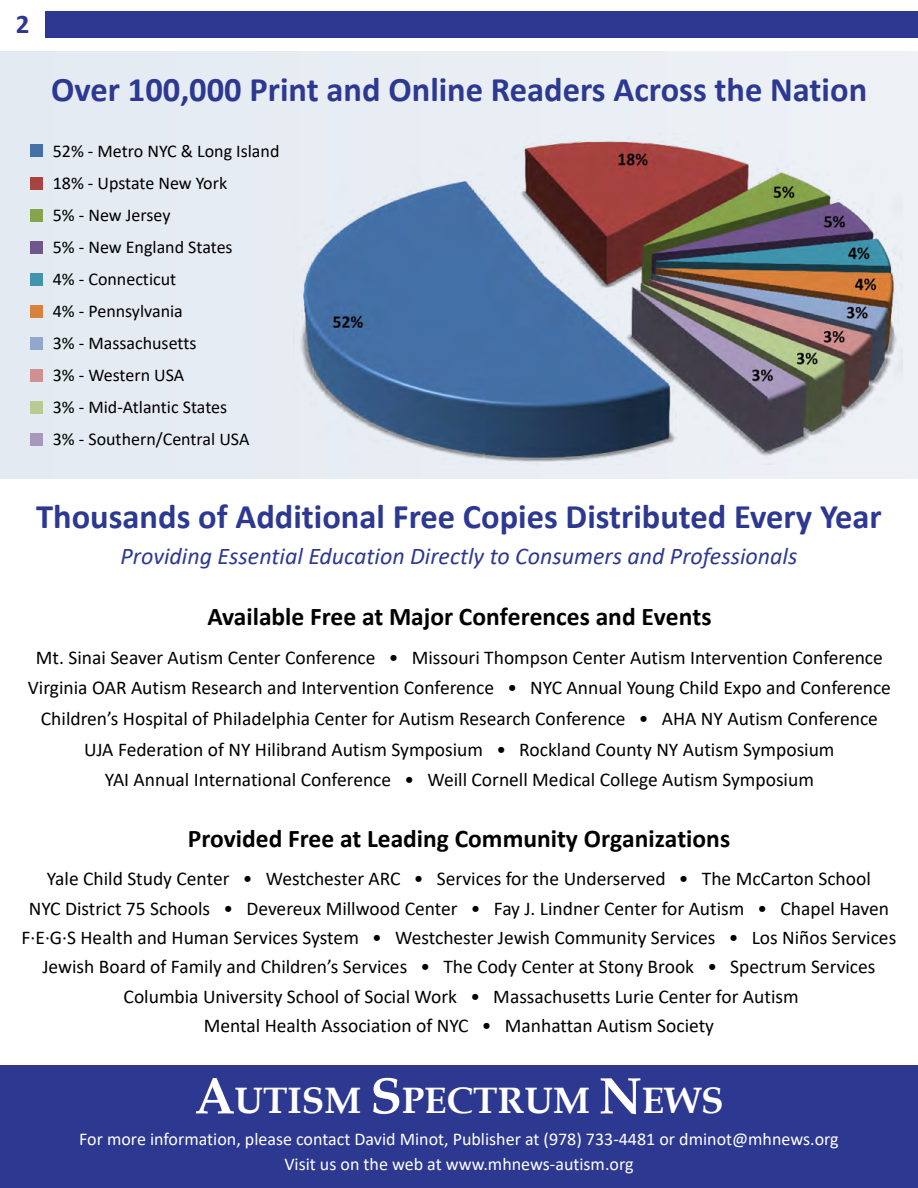
<style>
.page{position:relative;width:918px;height:1188px;background:#fff}
.page>*{position:absolute;margin:0;border:0;box-sizing:border-box;transform-origin:0 0}
.t1{font:700 36.75px "Book Antiqua";color:#fff}
.t2{font:700 34.5px "Calibri";color:#2d3891}
.t3{font:700 27px "Calibri";color:#2d3891}
.t4{font:700 25.5px "Calibri";color:#000}
.t5{font:italic 24px "Calibri";color:#2d3891}
.t6{font:19.5px/29.4px "Calibri";color:#000;text-align:center}
.t7{font:18px/32.1px "Calibri";color:#000}
.t8{font:18px/24.6px "Calibri";color:#fff;text-align:center}
.s1{color:#000101}
.s2{font-size:51.45px}
</style>
<div class="page">
<div style="left:45px;top:11px;width:873px;height:27px;background:#2d3891"></div>
<div style="left:0;top:1066px;width:918px;height:122px;background:#2d3891"></div>
<div style="left:0;top:52px;width:918px;height:426px;background:#e6ecf3"></div>
<img style="left:301px;top:141px;width:596px;height:321px">
<div style="left:30px;top:144px;width:13px;height:13px;background:#4570a5"></div>
<div style="left:30px;top:369px;width:13px;height:13px;background:#ce9190"></div>
<div style="left:30px;top:337px;width:13px;height:13px;background:#91a7ce"></div>
<div style="left:30px;top:305px;width:13px;height:13px;background:#d8813c"></div>
<div style="left:30px;top:273px;width:13px;height:13px;background:#4094ac"></div>
<div style="left:30px;top:241px;width:13px;height:13px;background:#71568d"></div>
<div style="left:30px;top:209px;width:13px;height:13px;background:#87a34c"></div>
<div style="left:30px;top:177px;width:13px;height:13px;background:#a74341"></div>
<div style="left:30px;top:434px;width:13px;height:12px;background:#a799bc"></div>
<div style="left:30px;top:401px;width:13px;height:13px;background:#b8cb93"></div>
<h3 class="t3" style="left:16px;top:5px;width:15px">2</h3>
<h2 class="t2" style="left:51px;top:65px;width:818px">Over 100,000 Print and Online Readers Across the Nation</h2>
<p class="t7" style="left:53px;top:134px;width:228px">52% - Metro NYC &amp; Long Island<br>18% - Upstate New York<br>5% - New Jersey<br>5% - New England States<br>4% - Connecticut<br>4% - Pennsylvania<br>3% - Massachusetts<br>3% - Western USA<br>3% - Mid-Atlantic States<br>3% - Southern/Central USA</p>
<h2 class="t2" style="left:36px;top:492px;width:847px">Thousands of Additional Free Copies Distributed Every Year</h2>
<p class="t5" style="left:121px;top:540px;width:678px">Providing Essential Education Directly to Consumers and Professionals</p>
<h3 class="t4" style="left:207px;top:599px;width:506px">Available Free at Major Conferences and Events</h3>
<p class="t6" style="left:28px;top:642px;width:865px;line-height:30.6px">Mt. Sinai Seaver Autism Center Conference <span class="s1">•</span> Missouri Thompson Center Autism Intervention Conference Virginia OAR Autism Research and Intervention Conference <span class="s1">•</span> NYC Annual Young Child Expo and Conference Children’s Hospital of Philadelphia Center for Autism Research Conference <span class="s1">•</span> AHA NY Autism Conference UJA Federation of NY Hilibrand Autism Symposium <span class="s1">•</span> Rockland County NY Autism Symposium<br>YAI Annual International Conference <span class="s1">•</span> Weill Cornell Medical College Autism Symposium</p>
<h3 class="t4" style="left:188px;top:820px;width:544px">Provided Free at Leading Community Organizations</h3>
<p class="t6" style="left:22px;top:864px;width:876px">Yale Child Study Center <span class="s1">•</span> Westchester ARC <span class="s1">•</span> Services for the Underserved <span class="s1">•</span> The McCarton School<br>NYC District 75 Schools <span class="s1">•</span> Devereux Millwood Center <span class="s1">•</span> Fay J. Lindner Center for Autism <span class="s1">•</span> Chapel Haven F∙E∙G∙S Health and Human Services System <span class="s1">•</span> Westchester Jewish Community Services <span class="s1">•</span> Los Niños Services Jewish Board of Family and Children’s Services <span class="s1">•</span> The Cody Center at Stony Brook <span class="s1">•</span> Spectrum Services Columbia University School of Social Work <span class="s1">• Massachusetts Lurie Center for Autism<br></span>Mental Health Association of NYC <span class="s1">•</span> Manhattan Autism Society</p>
<h1 class="t1" style="left:194px;top:1076px;width:531px"><span class="s2">A</span>UTISM <span class="s2">S</span>PECTRUM <span class="s2">N</span>EWS</h1>
<p class="t8" style="left:79px;top:1127px;width:761px">For more information, please contact David Minot, Publisher at (978) 733-4481 or dminot@mhnews.org<br>Visit us on the web at www.mhnews-autism.org</p>
</div>
